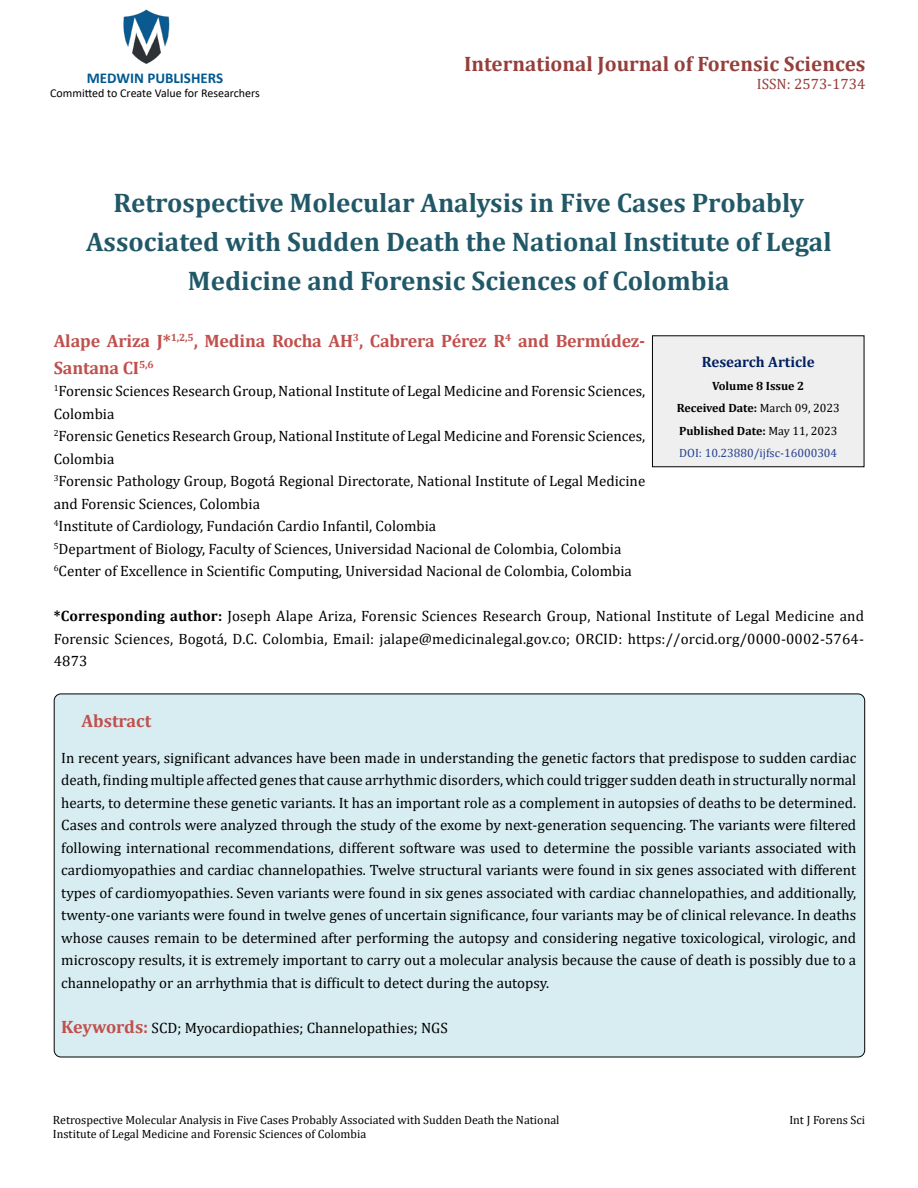
<style>
.page{position:relative;width:918px;height:1188px;background:#fff}
.page>*{position:absolute;margin:0;border:0;box-sizing:border-box;transform-origin:0 0}
.t1{font:700 27px/39px "Cambria";color:#215868;text-align:center}
.t2{font:700 21px "Cambria";color:#953f3c}
.t3{font:700 18px/27px "Cambria";letter-spacing:-.01em;color:#c0504d}
.t4{font:15px/22.5px "Cambria";color:#000;text-align:justify}
.t5{font:700 15px "Calibri";color:#005991}
.t6{font:700 15px "Cambria";color:#002060}
.t7{font:15px "Cambria";color:#953f3c}
.t8{font:12px/14.4px "Cambria";color:#000}
.t9{font:700 12px/22.5px "Cambria";color:#000;text-align:center}
.t10{font:12px "Calibri";color:#000}
.s1{font-weight:700}
.s2{font-weight:400}
.s3{font-weight:400;color:#25408f}
.s4{font-weight:700;font-size:18px;color:#c0504d}
</style>
<div class="page">
<img style="left:123px;top:9px;width:47px;height:55px">
<div style="left:652px;top:336px;width:212px;height:131px;background:#efefef"></div>
<div style="left:54px;top:694px;width:811px;height:363px;background:#d8edf2;border-radius:7px"></div>
<p class="t5" style="left:87px;top:67px;width:138px">MEDWIN PUBLISHERS</p>
<p class="t10" style="left:50px;top:85px;width:211px">Committed to Create Value for Researchers</p>
<h2 class="t2" style="left:464px;top:49px;width:403px">International Journal of Forensic Sciences</h2>
<p class="t7" style="left:757px;top:75px;width:110px">ISSN: 2573-1734</p>
<h1 class="t1" style="left:86px;top:182px;width:747px">Retrospective Molecular Analysis in Five Cases Probably<br>Associated with Sudden Death the National Institute of Legal<br>Medicine and Forensic Sciences of Colombia</h1>
<p class="t3" style="left:54px;top:326px;width:593px">Alape Ariza J*<sup>1,2,5</sup>, Medina Rocha AH<sup>3</sup>, Cabrera Pérez R<sup>4</sup> and Bermúdez-<br>Santana CI<sup>5,6</sup></p>
<p class="t4" style="left:54px;top:380px;width:593px;text-align:left"><sup>1</sup>Forensic Sciences Research Group, National Institute of Legal Medicine and Forensic Sciences, Colombia<br><sup>2</sup>Forensic Genetics Research Group, National Institute of Legal Medicine and Forensic Sciences, Colombia<br><sup>3</sup>Forensic Pathology Group, Bogotá Regional Directorate, National Institute of Legal Medicine and Forensic Sciences, Colombia<br><sup>4</sup>Institute of Cardiology, Fundación Cardio Infantil, Colombia<br><sup>5</sup>Department of Biology, Faculty of Sciences, Universidad Nacional de Colombia, Colombia <sup>6</sup>Center of Excellence in Scientific Computing, Universidad Nacional de Colombia, Colombia</p>
<p class="t4" style="left:54px;top:605px;width:812px"><span class="s1">*Corresponding author:</span> Joseph Alape Ariza, Forensic Sciences Research Group, National Institute of Legal Medicine and Forensic Sciences, Bogotá, D.C. Colombia, Email: jalape@medicinalegal.gov.co; ORCID: https://orcid.org/0000-0002-5764- 4873</p>
<p class="t6" style="left:702px;top:352px;width:114px">Research Article</p>
<p class="t9" style="left:677px;top:374px;width:165px">Volume 8 Issue 2<br>Received Date: <span class="s2">March 09, 2023<br></span>Published Date: <span class="s2">May 11, 2023<br></span><span class="s3">DOI: 10.23880/ijfsc-16000304</span></p>
<p class="t3" style="left:82px;top:707px;width:71px">Abstract</p>
<p class="t4" style="left:61px;top:747px;width:797px">In recent years, significant advances have been made in understanding the genetic factors that predispose to sudden cardiac death, finding multiple affected genes that cause arrhythmic disorders, which could trigger sudden death in structurally normal hearts, to determine these genetic variants. It has an important role as a complement in autopsies of deaths to be determined.<br>Cases and controls were analyzed through the study of the exome by next-generation sequencing. The variants were filtered following international recommendations, different software was used to determine the possible variants associated with cardiomyopathies and cardiac channelopathies. Twelve structural variants were found in six genes associated with different types of cardiomyopathies. Seven variants were found in six genes associated with cardiac channelopathies, and additionally, twenty-one variants were found in twelve genes of uncertain significance, four variants may be of clinical relevance. In deaths whose causes remain to be determined after performing the autopsy and considering negative toxicological, virologic, and microscopy results, it is extremely important to carry out a molecular analysis because the cause of death is possibly due to a channelopathy or an arrhythmia that is difficult to detect during the autopsy.</p>
<p class="t4" style="left:61px;top:1017px;width:388px"><span class="s4">Keywords:</span> SCD; Myocardiopathies; Channelopathies; NGS</p>
<p class="t8" style="left:53px;top:1113px;width:508px">Retrospective Molecular Analysis in Five Cases Probably Associated with Sudden Death the National<br>Institute of Legal Medicine and Forensic Sciences of Colombia</p>
<p class="t8" style="left:789px;top:1113px;width:77px">Int J Forens Sci</p>
</div>
